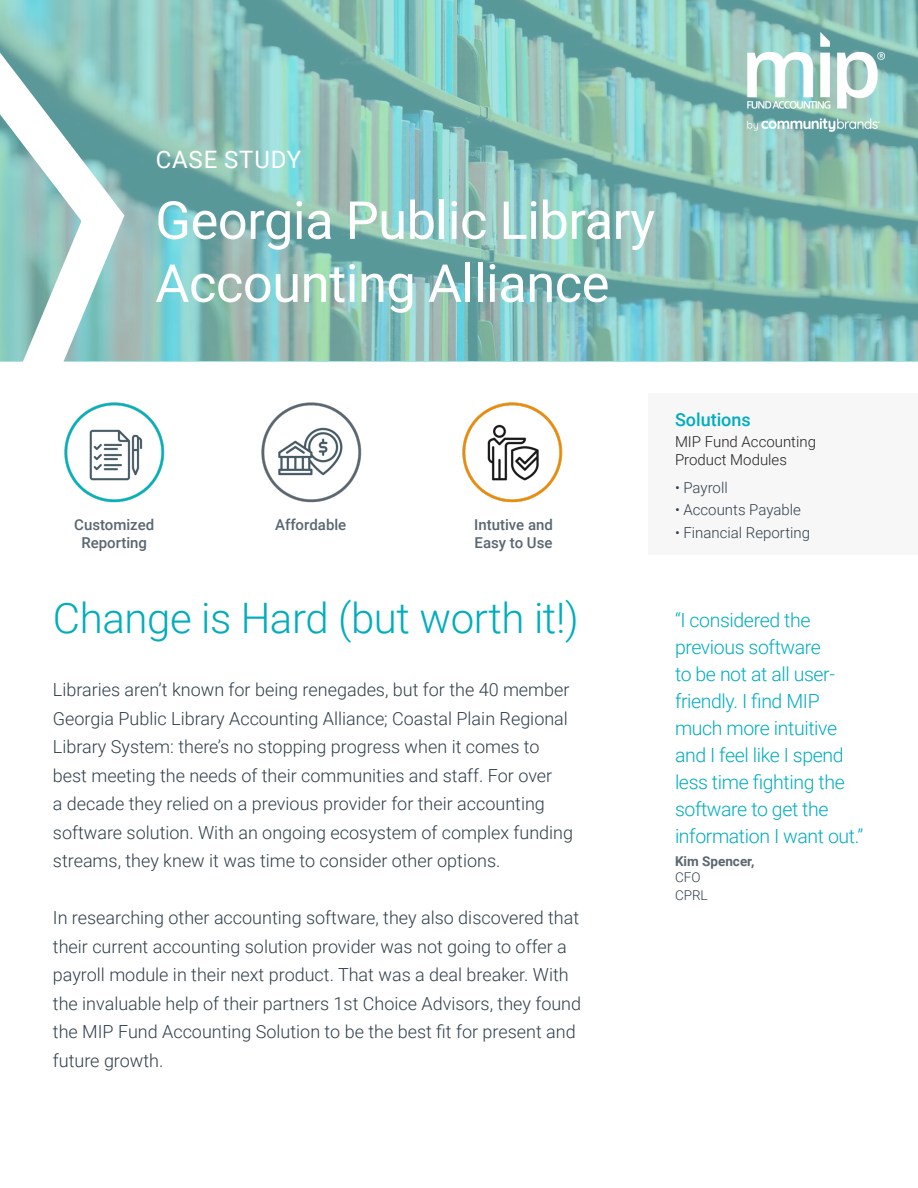
<style>
.page{position:relative;width:918px;height:1188px;background:#fff}
.page>*{position:absolute;margin:0;border:0;box-sizing:border-box;transform-origin:0 0}
.t1{font:52.5px/63px "Roboto";letter-spacing:-.01em;color:#fff}
.t2{font:300 42px "Roboto";letter-spacing:-.01em;color:#00adbc}
.t3{font:24px "Roboto";letter-spacing:.035em;color:#fff}
.t4{font:300 19.5px/27px "Roboto";letter-spacing:-.02em;color:#00adbc}
.t5{font:300 18px/28.5px "Roboto";color:#313e48}
.t6{font:500 18px "Roboto";color:#00adbc}
.t7{font:500 15px "Roboto";color:#5a6670}
.t8{font:300 15px "Roboto";color:#313e48}
.t9{font:300 15px/18px "Roboto";color:#231f20}
.t10{font:700 13.5px "Roboto";color:#5a6670}
.t11{font:300 13.5px "Roboto";color:#313e48}
</style>
<div class="page">
<img style="left:146px;top:0;width:772px;height:361px">
<div style="left:649px;top:393px;width:269px;height:162px;background:#f7f7f8"></div>
<img style="left:64px;top:402px;width:101px;height:101px">
<img style="left:462px;top:402px;width:101px;height:101px">
<img style="left:261px;top:402px;width:101px;height:101px">
<img style="left:90px;top:429px;width:54px;height:52px">
<img style="left:487px;top:424px;width:54px;height:57px">
<svg style="left:0;top:0;width:146px;height:362px"></svg>
<img style="left:748px;top:32px;width:136px;height:99px">
<p class="t3" style="left:156px;top:143px;width:147px">CASE STUDY</p>
<p class="t1" style="left:155px;top:187px;width:501px">Georgia Public Library<br>Accounting Alliance</p>
<p class="t7" style="left:74px;top:514px;width:82px">Customized</p>
<p class="t7" style="left:81px;top:532px;width:67px">Reporting</p>
<p class="t7" style="left:275px;top:514px;width:73px">Affordable</p>
<p class="t7" style="left:474px;top:514px;width:80px">Intutive and</p>
<p class="t7" style="left:475px;top:532px;width:79px">Easy to Use</p>
<p class="t2" style="left:53px;top:589px;width:527px">Change is Hard (but worth it!)</p>
<p class="t5" style="left:53px;top:675px;width:522px">Libraries aren’t known for being renegades, but for the 40 member Georgia Public Library Accounting Alliance; Coastal Plain Regional Library System: there’s no stopping progress when it comes to best meeting the needs of their communities and staff. For over<br>a decade they relied on a previous provider for their accounting software solution. With an ongoing ecosystem of complex funding streams, they knew it was time to consider other options.</p>
<p class="t5" style="left:53px;top:903px;width:530px">In researching other accounting software, they also discovered that their current accounting solution provider was not going to offer a payroll module in their next product. That was a deal breaker. With the invaluable help of their partners 1st Choice Advisors, they found the MIP Fund Accounting Solution to be the best fit for present and future growth.</p>
<p class="t6" style="left:675px;top:407px;width:77px">Solutions</p>
<p class="t9" style="left:675px;top:432px;width:143px">MIP Fund Accounting<br>Product Modules</p>
<p class="t8" style="left:675px;top:477px;width:54px">• Payroll</p>
<p class="t8" style="left:675px;top:499px;width:127px">• Accounts Payable</p>
<p class="t8" style="left:675px;top:522px;width:137px">• Financial Reporting</p>
<p class="t4" style="left:675px;top:606px;width:190px">“I considered the previous software<br>to be not at all user&shy;friendly. I find MIP much more intuitive and I feel like I spend less time fighting the software to get the information I want out.”</p>
<p class="t10" style="left:675px;top:851px;width:81px">Kim Spencer,</p>
<p class="t11" style="left:675px;top:868px;width:27px">CFO</p>
<p class="t11" style="left:675px;top:886px;width:34px">CPRL</p>
</div>
